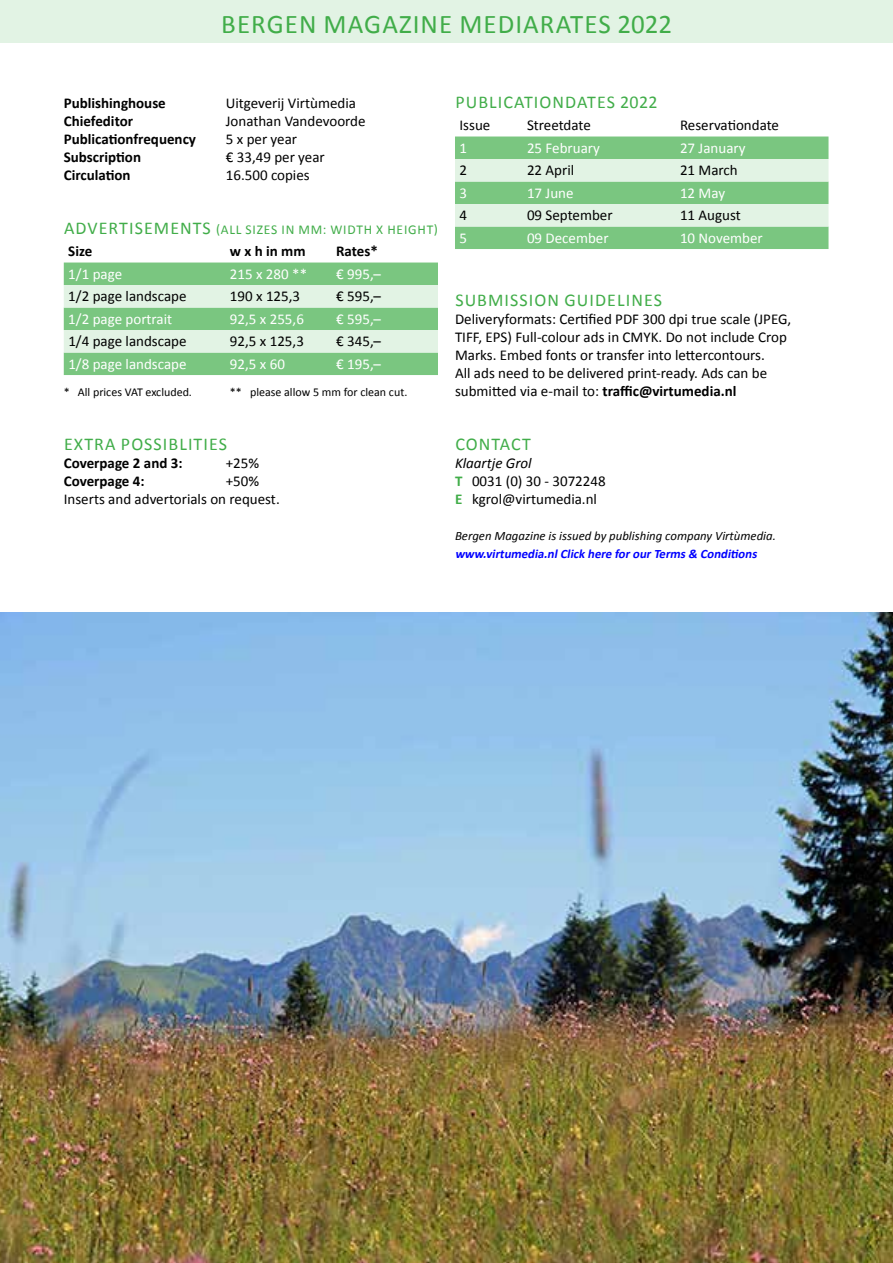
<style>
.page{position:relative;width:893px;height:1263px;background:#fff}
.page>*{position:absolute;margin:0;border:0;box-sizing:border-box;transform-origin:0 0}
.t1{font:27px "Calibri";letter-spacing:.04em;color:#41ad49}
.t2{font:18px "Calibri";letter-spacing:.06em;color:#41ad49}
.t3{font:15px/18px "Calibri";color:#000}
.t4{font:15px "Calibri";color:#fff}
.t5{font:700 15px "Calibri";color:#000}
.t6{font:13.5px "Calibri";letter-spacing:.06em;color:#41ad49}
.t7{font:italic 12.75px "Calibri";color:#000}
.t8{font:italic 700 12.75px "Calibri";color:#00f}
.t9{font:12px "Calibri";color:#000}
.s1{font-size:18px}
.s2{font-weight:700}
.s3{font-style:italic}
.s4{font-weight:700;color:#41ad49}
</style>
<div class="page">
<img style="left:0;top:612px;width:893px;height:651px">
<div style="left:0;top:0;width:893px;height:43px;background:#e2f3e4"></div>
<svg style="left:64px;top:262px;width:374px;height:113px;background:#a4d8a9"></svg>
<svg style="left:455px;top:136px;width:373px;height:113px;background:#a4d8a9"></svg>
<h1 class="t1" style="left:221px;top:7px;width:452px">BERGEN MAGAZINE MEDIARATES 2022</h1>
<p class="t5" style="left:64px;top:93px;width:104px">Publishinghouse</p>
<p class="t3" style="left:226px;top:94px;width:132px">Uitgeverij Virtùmedia</p>
<p class="t5" style="left:64px;top:111px;width:71px">Chiefeditor</p>
<p class="t3" style="left:226px;top:112px;width:141px">Jonathan Vandevoorde</p>
<p class="t5" style="left:64px;top:129px;width:134px">Publicationfrequency</p>
<p class="t3" style="left:226px;top:130px;width:73px">5 x per year</p>
<p class="t5" style="left:64px;top:147px;width:79px">Subscription</p>
<p class="t3" style="left:226px;top:148px;width:100px">€ 33,49 per year</p>
<p class="t5" style="left:64px;top:165px;width:68px">Circulation</p>
<p class="t3" style="left:226px;top:166px;width:85px">16.500 copies</p>
<p class="t6" style="left:64px;top:221px;width:375px"><span class="s1">ADVERTISEMENTS</span> (ALL SIZES IN MM: WIDTH X HEIGHT)</p>
<p class="t5" style="left:68px;top:242px;width:26px">Size</p>
<p class="t5" style="left:230px;top:242px;width:77px">w x h in mm</p>
<p class="t5" style="left:336px;top:242px;width:43px">Rates*</p>
<p class="t4" style="left:68px;top:264px;width:55px">1/1 page</p>
<p class="t4" style="left:230px;top:264px;width:79px">215 x 280 **</p>
<p class="t4" style="left:336px;top:264px;width:46px">€ 995,–</p>
<p class="t3" style="left:68px;top:287px;width:120px">1/2 page landscape</p>
<p class="t3" style="left:230px;top:287px;width:72px">190 x 125,3</p>
<p class="t3" style="left:336px;top:287px;width:46px">€ 595,–</p>
<p class="t4" style="left:68px;top:309px;width:105px">1/2 page portrait</p>
<p class="t4" style="left:230px;top:309px;width:76px">92,5 x 255,6</p>
<p class="t4" style="left:336px;top:309px;width:46px">€ 595,–</p>
<p class="t3" style="left:68px;top:332px;width:120px">1/4 page landscape</p>
<p class="t3" style="left:230px;top:332px;width:76px">92,5 x 125,3</p>
<p class="t3" style="left:336px;top:332px;width:46px">€ 345,–</p>
<p class="t4" style="left:68px;top:354px;width:120px">1/8 page landscape</p>
<p class="t4" style="left:230px;top:354px;width:57px">92,5 x 60</p>
<p class="t4" style="left:336px;top:354px;width:46px">€ 195,–</p>
<p class="t9" style="left:64px;top:384px;width:130px">* All prices VAT excluded.</p>
<p class="t9" style="left:230px;top:384px;width:179px">** please allow 5 mm for clean cut.</p>
<p class="t2" style="left:64px;top:433px;width:164px">EXTRA POSSIBLITIES</p>
<p class="t5" style="left:64px;top:453px;width:120px">Coverpage 2 and 3:</p>
<p class="t3" style="left:226px;top:454px;width:35px">+25%</p>
<p class="t5" style="left:64px;top:471px;width:82px">Coverpage 4:</p>
<p class="t3" style="left:64px;top:472px;width:217px;text-indent:162px">+50%<br>Inserts and advertorials on request.</p>
<p class="t2" style="left:455px;top:91px;width:204px">PUBLICATIONDATES 2022</p>
<p class="t3" style="left:459px;top:116px;width:32px">Issue</p>
<p class="t3" style="left:527px;top:116px;width:65px">Streetdate</p>
<p class="t3" style="left:680px;top:116px;width:101px">Reservationdate</p>
<p class="t4" style="left:459px;top:138px;width:9px">1</p>
<p class="t4" style="left:527px;top:138px;width:75px">25 February</p>
<p class="t4" style="left:680px;top:138px;width:67px">27 January</p>
<p class="t3" style="left:459px;top:161px;width:9px">2</p>
<p class="t3" style="left:527px;top:161px;width:49px">22 April</p>
<p class="t3" style="left:680px;top:161px;width:59px">21 March</p>
<p class="t4" style="left:459px;top:183px;width:9px">3</p>
<p class="t4" style="left:527px;top:183px;width:48px">17 June</p>
<p class="t4" style="left:680px;top:183px;width:47px">12 May</p>
<p class="t3" style="left:459px;top:206px;width:9px">4</p>
<p class="t3" style="left:527px;top:206px;width:87px">09 September</p>
<p class="t3" style="left:680px;top:206px;width:62px">11 August</p>
<p class="t4" style="left:459px;top:228px;width:9px">5</p>
<p class="t4" style="left:527px;top:228px;width:83px">09 December</p>
<p class="t4" style="left:680px;top:228px;width:84px">10 November</p>
<p class="t2" style="left:455px;top:289px;width:208px">SUBMISSION GUIDELINES</p>
<p class="t3" style="left:455px;top:310px;width:338px">Deliveryformats: Certified PDF 300 dpi true scale (JPEG, TIFF, EPS) Full-colour ads in CMYK. Do not include Crop Marks. Embed fonts or transfer into lettercontours.<br>All ads need to be delivered print-ready. Ads can be submitted via e-mail to: <span class="s2">traffic@virtumedia.nl</span></p>
<p class="t2" style="left:455px;top:433px;width:77px">CONTACT</p>
<p class="t3" style="left:455px;top:454px;width:152px"><span class="s3">Klaartje Grol<br></span><span class="s4">T</span> 0031 (0) 30 - 3072248<br><span class="s4">E</span> kgrol@virtumedia.nl</p>
<p class="t7" style="left:455px;top:527px;width:322px">Bergen Magazine is issued by publishing company Virtùmedia.</p>
<p class="t8" style="left:455px;top:546px;width:306px">www.virtumedia.nlClick here forourTerms&amp; Conditions</p>
</div>
